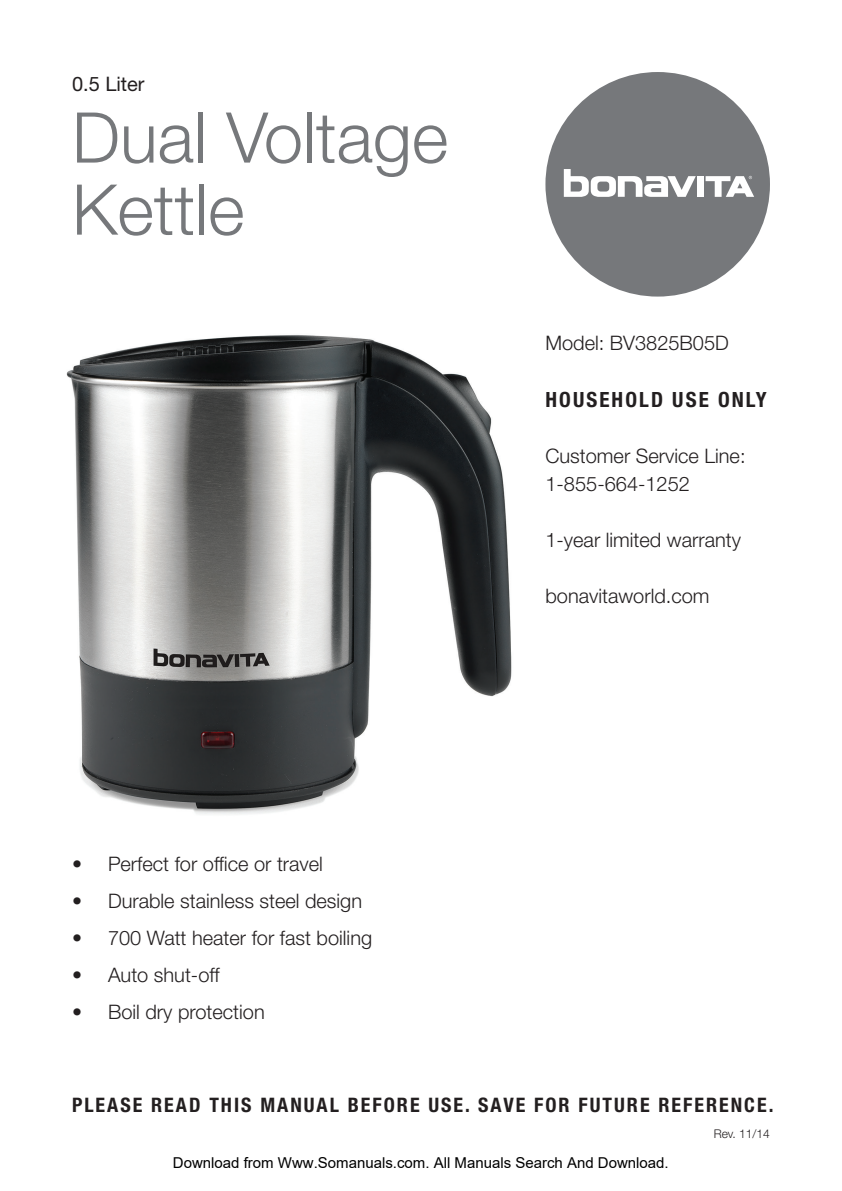
<style>
.page{position:relative;width:842px;height:1191px;background:#fff}
.page>*{position:absolute;margin:0;border:0;box-sizing:border-box;transform-origin:0 0}
.t1{font:300 70px/72px "Helvetica Neue LT Std";color:#76787b}
.t2{font:700 condensed 21px "Helvetica Neue LT Std";letter-spacing:.1em;color:#231f20}
.t3{font:300 20px/28px "Helvetica Neue LT Std";color:#231f20}
.t4{font:700 condensed 20px "Helvetica Neue LT Std";letter-spacing:.1em;color:#231f20}
.t5{font:20px "Helvetica Neue LT Std";color:#231f20}
.t6{font:15px "Arial";color:#000}
.t7{font:300 12px "Helvetica Neue LT Std";color:#231f20}
</style>
<div class="page">
<div style="left:545px;top:72px;width:225px;height:224px;background:#76787b;border-radius:50%"></div>
<div style="left:697px;top:176px;width:7px;height:21px;background:#fff"></div>
<svg style="left:564px;top:169px;width:132px;height:28px"></svg>
<svg style="left:705px;top:176px;width:49px;height:21px"></svg>
<img style="left:66px;top:335px;width:446px;height:479px">
<p class="t5" style="left:72px;top:71px;width:74px">0.5 Liter</p>
<h1 class="t1" style="left:72px;top:100px;width:378px">Dual Voltage<br>Kettle</h1>
<p class="t3" style="left:545px;top:329px;width:185px">Model: BV3825B05D</p>
<p class="t2" style="left:545px;top:386px;width:223px">HOUSEHOLD USE ONLY</p>
<p class="t3" style="left:545px;top:441px;width:202px">Customer Service Line:<br>1-855-664-1252</p>
<p class="t3" style="left:545px;top:525px;width:197px">1-year limited warranty</p>
<p class="t3" style="left:545px;top:581px;width:166px">bonavitaworld.com</p>
<p class="t3" style="left:72px;top:849px;width:252px">• Perfect for office or travel</p>
<p class="t3" style="left:72px;top:886px;width:292px">• Durable stainless steel design</p>
<p class="t3" style="left:72px;top:923px;width:302px">• 700 Watt heater for fast boiling</p>
<p class="t3" style="left:72px;top:960px;width:149px">• Auto shut-off</p>
<p class="t3" style="left:72px;top:997px;width:194px">• Boil dry protection</p>
<p class="t4" style="left:72px;top:1092px;width:703px">PLEASE READ THIS MANUAL BEFORE USE. SAVE FOR FUTURE REFERENCE.</p>
<p class="t7" style="left:714px;top:1126px;width:58px">Rev. 11/14</p>
<p class="t6" style="left:173px;top:1154px;width:497px">Download from Www.Somanuals.com. All Manuals Search And Download.</p>
</div>
